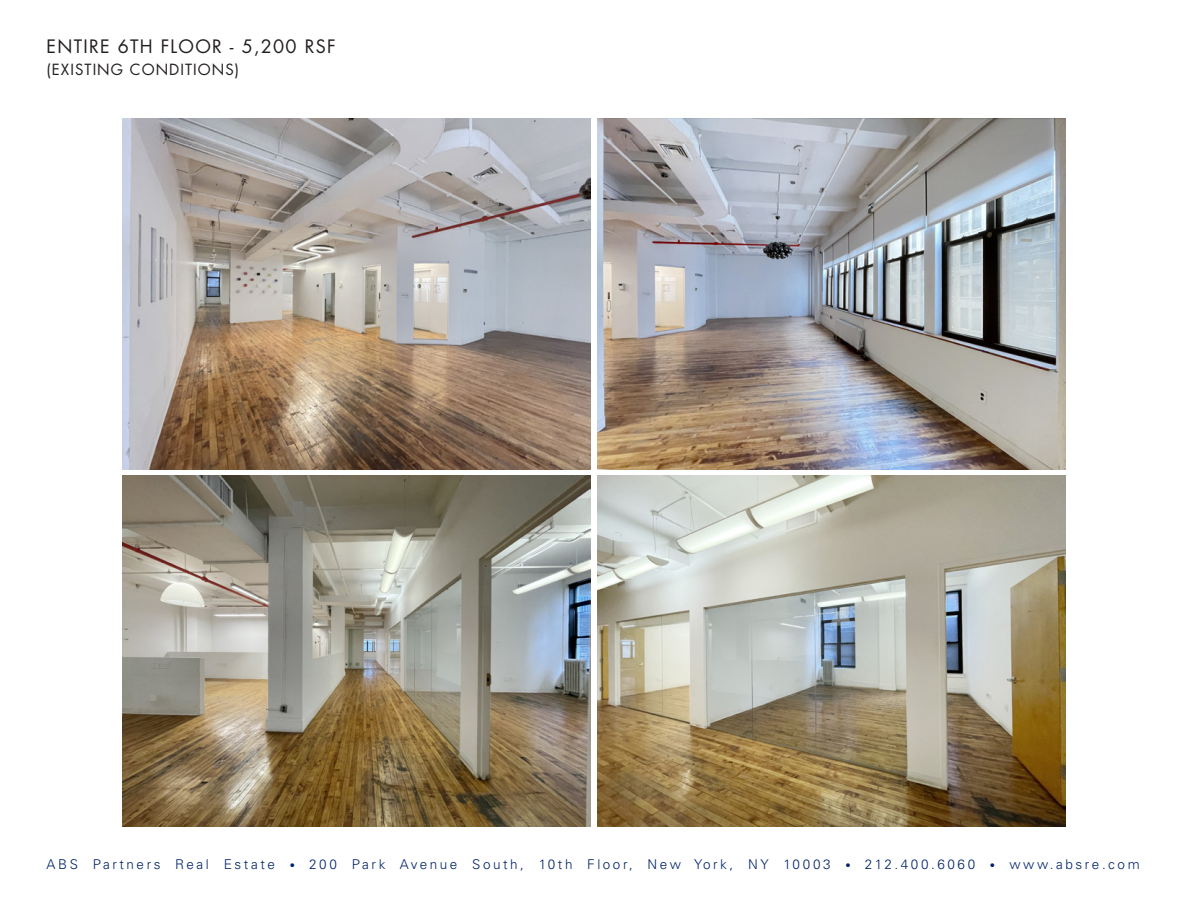
<style>
.page{position:relative;width:1188px;height:918px;background:#fff}
.page>*{position:absolute;margin:0;border:0;box-sizing:border-box;transform-origin:0 0}
.t1{font:18px "Futura Std";letter-spacing:.07em;color:#231f20}
.t2{font:15px "Futura Std";letter-spacing:.07em;color:#231f20}
.t3{font:300 13.5px "Univers LT Std";letter-spacing:.19em;color:#002369}
.s1{font-size:10.5px}
</style>
<div class="page">
<img style="left:123px;top:118px;width:467px;height:351px">
<img style="left:598px;top:118px;width:467px;height:351px">
<img style="left:123px;top:475px;width:467px;height:351px">
<img style="left:598px;top:475px;width:467px;height:351px">
<p class="t1" style="left:47px;top:35px;width:291px">ENTIRE 6TH FLOOR - 5,200 RSF</p>
<p class="t2" style="left:47px;top:60px;width:194px">(EXISTING CONDITIONS)</p>
<p class="t3" style="left:47px;top:856px;width:1095px">ABS Partners Real Estate <span class="s1">•</span> 200 Park Avenue South, 10th Floor, New York, NY 10003 <span class="s1">•</span> 212.400.6060 <span class="s1">•</span> www.absre.com</p>
</div>
